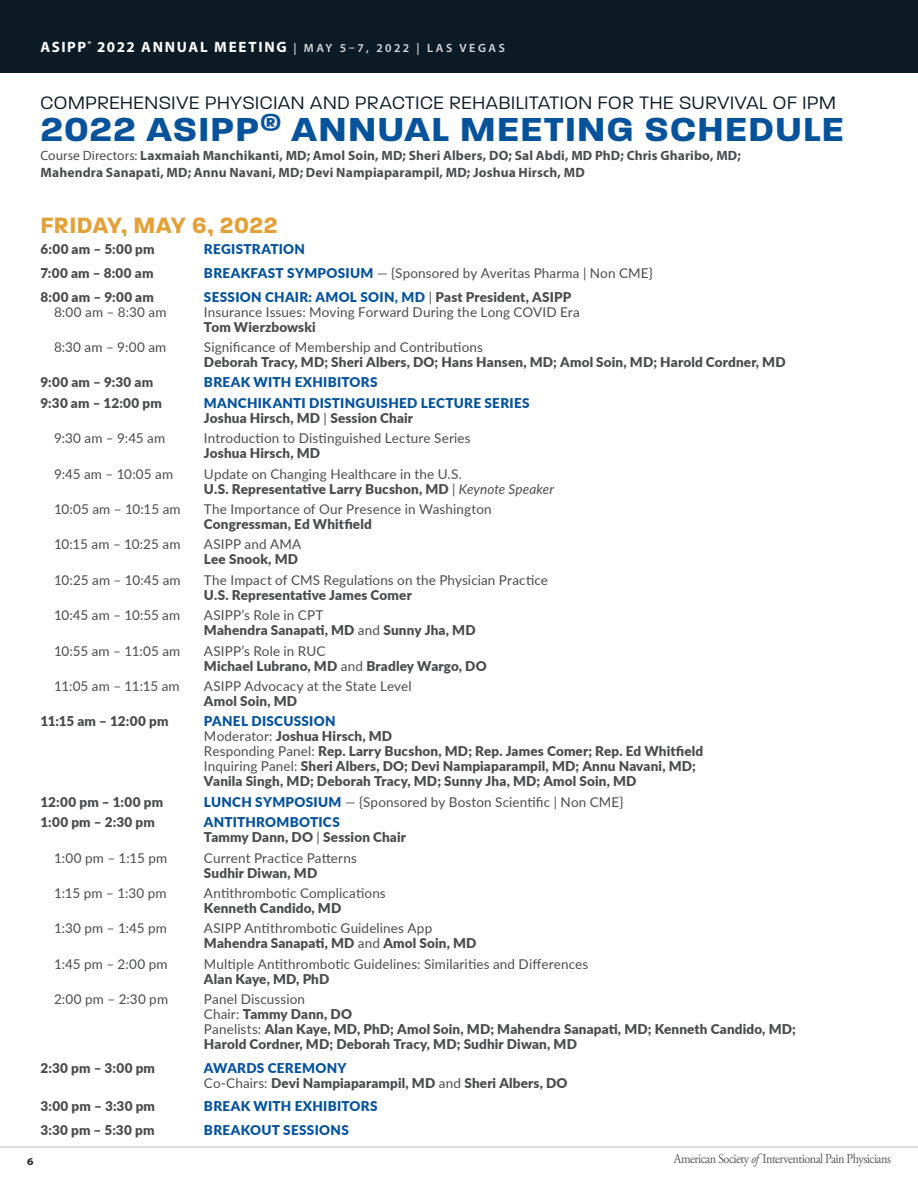
<style>
.page{position:relative;width:918px;height:1188px;background:#fff}
.page>*{position:absolute;margin:0;border:0;box-sizing:border-box;transform-origin:0 0}
.t1{font:700 36px "Paralucent";letter-spacing:.02em;color:#06539b;scale:1.1 1}
.t2{font:700 24px "Paralucent";letter-spacing:.02em;color:#e3a037}
.t3{font:300 19.5px "Paralucent";letter-spacing:.035em;color:#0d1b27}
.t4{font:700 15px "Myriad Pro";letter-spacing:.12em;color:#fff}
.t5{font:13.65px "Adobe Garamond Pro";letter-spacing:-.04em;color:#57585a;scale:.9 1}
.t6{font:900 13.5px/15px "Lato";letter-spacing:.01em;color:#4b4c4d}
.t7{font:13.5px/15px "Lato";letter-spacing:.01em;color:#4b4c4d}
.t8{font:900 13.5px/15px "Lato";letter-spacing:.02em;color:#06539b}
.t9{font:700 13.5px/16.5px "Myriad Pro";letter-spacing:.01em;color:#4b4c4d}
.t10{font:13.5px "Lato";letter-spacing:-.02em;color:#4b4c4d}
.t11{font:13.5px "Lato";letter-spacing:-.01em;color:#4b4c4d}
.t12{font:700 10.5px "Myriad Pro";color:#231f20;scale:1.1 1}
.s1{font-weight:600;font-size:12px;color:#d8d9db}
.s2{font-weight:400}
.s3{font-weight:900;color:#06539b}
.s4{font-weight:400;color:#4b4c4d}
.s5{color:#4b4c4d}
.s6{font-weight:900}
.s7{font-style:italic}
.s8{color:#06539b}
</style>
<div class="page">
<div style="left:0;top:0;width:918px;height:73px;background:#0d1b27"></div>
<hr style="left:0;top:1147px;width:918px;height:1px;background:#bcbdc0">
<p class="t4" style="left:40px;top:37px;width:466px">ASIPP<sup>®</sup> 2022 ANNUAL MEETING <span class="s1">| MAY 5–7, 2022 | LAS VEGAS</span></p>
<h3 class="t3" style="left:40px;top:91px;width:797px">COMPREHENSIVE PHYSICIAN AND PRACTICE REHABILITATION FOR THE SURVIVAL OF IPM</h3>
<h1 class="t1" style="left:40px;top:107px;width:732px">2022 ASIPP<sup>®</sup> ANNUAL MEETING SCHEDULE</h1>
<p class="t9" style="left:40px;top:147px;width:702px"><span class="s2">Course Directors:</span> Laxmaiah Manchikanti, MD; Amol Soin, MD; Sheri Albers, DO; Sal Abdi, MD PhD; Chris Gharibo, MD;<br>Mahendra Sanapati, MD; Annu Navani, MD; Devi Nampiaparampil, MD; Joshua Hirsch, MD</p>
<h2 class="t2" style="left:40px;top:211px;width:239px">FRIDAY, MAY 6, 2022</h2>
<p class="t6" style="left:40px;top:241px;width:116px">6:00 am – 5:00 pm</p>
<p class="t8" style="left:204px;top:241px;width:103px">REGISTRATION</p>
<p class="t6" style="left:40px;top:265px;width:115px">7:00 am – 8:00 am</p>
<p class="t7" style="left:204px;top:265px;width:450px"><span class="s3">BREAKFAST SYMPOSIUM</span> — {Sponsored by Averitas Pharma | Non CME}</p>
<p class="t6" style="left:41px;top:289px;width:115px">8:00 am – 9:00 am</p>
<p class="t8" style="left:204px;top:289px;width:369px">SESSION CHAIR: AMOL SOIN, MD <span class="s4">|</span> <span class="s5">Past President, ASIPP</span></p>
<p class="t7" style="left:54px;top:304px;width:114px">8:00 am – 8:30 am</p>
<p class="t7" style="left:204px;top:304px;width:377px">Insurance Issues: Moving Forward During the Long COVID Era</p>
<p class="t6" style="left:204px;top:319px;width:113px">Tom Wierzbowski</p>
<p class="t7" style="left:54px;top:339px;width:114px">8:30 am – 9:00 am</p>
<p class="t7" style="left:204px;top:339px;width:280px">Significance of Membership and Contributions</p>
<p class="t6" style="left:204px;top:354px;width:583px">Deborah Tracy, MD; Sheri Albers, DO; Hans Hansen, MD; Amol Soin, MD; Harold Cordner, MD</p>
<p class="t6" style="left:41px;top:374px;width:114px">9:00 am – 9:30 am</p>
<p class="t8" style="left:204px;top:374px;width:175px">BREAK WITH EXHIBITORS</p>
<p class="t6" style="left:41px;top:395px;width:123px">9:30 am – 12:00 pm</p>
<p class="t8" style="left:204px;top:395px;width:327px">MANCHIKANTI DISTINGUISHED LECTURE SERIES<br><span class="s5">Joshua Hirsch, MD</span> <span class="s4">|</span> <span class="s5">Session Chair</span></p>
<p class="t7" style="left:54px;top:430px;width:113px">9:30 am – 9:45 am</p>
<p class="t7" style="left:204px;top:430px;width:268px">Introduction to Distinguished Lecture Series</p>
<p class="t6" style="left:204px;top:445px;width:118px">Joshua Hirsch, MD</p>
<p class="t7" style="left:54px;top:466px;width:121px">9:45 am – 10:05 am</p>
<p class="t7" style="left:204px;top:466px;width:351px">Update on Changing Healthcare in the U.S.<br><span class="s6">U.S. Representative Larry Bucshon, MD</span> | <span class="s7">Keynote Speaker</span></p>
<p class="t7" style="left:54px;top:501px;width:128px">10:05 am – 10:15 am</p>
<p class="t7" style="left:204px;top:501px;width:289px">The Importance of Our Presence in Washington</p>
<p class="t6" style="left:204px;top:516px;width:169px">Congressman, Ed Whitfield</p>
<p class="t7" style="left:54px;top:536px;width:128px">10:15 am – 10:25 am</p>
<p class="t7" style="left:204px;top:536px;width:99px">ASIPP and AMA</p>
<p class="t6" style="left:204px;top:551px;width:96px">Lee Snook, MD</p>
<p class="t7" style="left:54px;top:572px;width:128px">10:25 am – 10:45 am</p>
<p class="t7" style="left:204px;top:572px;width:346px">The Impact of CMS Regulations on the Physician Practice</p>
<p class="t6" style="left:204px;top:587px;width:209px">U.S. Representative James Comer</p>
<p class="t10" style="left:54px;top:606px;width:128px">10:45 am – 10:55 am</p>
<p class="t6" style="left:204px;top:607px;width:273px"><span class="s2">ASIPP’s Role in CPT<br></span>Mahendra Sanapati, MD <span class="s2">and</span> Sunny Jha, MD</p>
<p class="t11" style="left:54px;top:641px;width:128px">10:55 am – 11:05 am</p>
<p class="t6" style="left:204px;top:643px;width:284px"><span class="s2">ASIPP’s Role in RUC<br></span>Michael Lubrano, MD <span class="s2">and</span> Bradley Wargo, DO</p>
<p class="t7" style="left:54px;top:678px;width:127px">11:05 am – 11:15 am</p>
<p class="t7" style="left:204px;top:678px;width:209px">ASIPP Advocacy at the State Level</p>
<p class="t6" style="left:204px;top:693px;width:95px">Amol Soin, MD</p>
<p class="t6" style="left:41px;top:713px;width:130px">11:15 am – 12:00 pm</p>
<p class="t6" style="left:204px;top:713px;width:501px"><span class="s8">PANEL DISCUSSION<br></span><span class="s2">Moderator:</span> Joshua Hirsch, MD<br><span class="s2">Responding Panel:</span> Rep. Larry Bucshon, MD; Rep. James Comer; Rep. Ed Whitfield <span class="s2">Inquiring Panel:</span> Sheri Albers, DO; Devi Nampiaparampil, MD; Annu Navani, MD; Vanila Singh, MD; Deborah Tracy, MD; Sunny Jha, MD; Amol Soin, MD</p>
<p class="t6" style="left:41px;top:794px;width:124px">12:00 pm – 1:00 pm</p>
<p class="t7" style="left:204px;top:794px;width:421px"><span class="s3">LUNCH SYMPOSIUM</span> — {Sponsored by Boston Scientific | Non CME}</p>
<p class="t6" style="left:41px;top:814px;width:116px">1:00 pm – 2:30 pm</p>
<p class="t6" style="left:204px;top:814px;width:203px"><span class="s8">ANTITHROMBOTICS<br></span>Tammy Dann, DO <span class="s2">|</span> Session Chair</p>
<p class="t7" style="left:54px;top:850px;width:115px">1:00 pm – 1:15 pm</p>
<p class="t7" style="left:204px;top:850px;width:154px">Current Practice Patterns</p>
<p class="t6" style="left:204px;top:865px;width:115px">Sudhir Diwan, MD</p>
<p class="t7" style="left:54px;top:885px;width:114px">1:15 pm – 1:30 pm</p>
<p class="t7" style="left:204px;top:885px;width:183px">Antithrombotic Complications</p>
<p class="t6" style="left:204px;top:900px;width:139px">Kenneth Candido, MD</p>
<p class="t7" style="left:54px;top:920px;width:114px">1:30 pm – 1:45 pm</p>
<p class="t7" style="left:204px;top:920px;width:274px">ASIPP Antithrombotic Guidelines App<br><span class="s6">Mahendra Sanapati, MD</span> and <span class="s6">Amol Soin, MD</span></p>
<p class="t7" style="left:54px;top:956px;width:115px">1:45 pm – 2:00 pm</p>
<p class="t7" style="left:204px;top:956px;width:386px">Multiple Antithrombotic Guidelines: Similarities and Differences</p>
<p class="t6" style="left:204px;top:971px;width:127px">Alan Kaye, MD, PhD</p>
<p class="t7" style="left:54px;top:991px;width:116px">2:00 pm – 2:30 pm</p>
<p class="t6" style="left:204px;top:991px;width:593px"><span class="s2">Panel Discussion<br>Chair:</span> Tammy Dann, DO<br><span class="s2">Panelists:</span> Alan Kaye, MD, PhD; Amol Soin, MD; Mahendra Sanapati, MD; Kenneth Candido, MD; Harold Cordner, MD; Deborah Tracy, MD; Sudhir Diwan, MD</p>
<p class="t6" style="left:41px;top:1060px;width:116px">2:30 pm – 3:00 pm</p>
<p class="t6" style="left:204px;top:1060px;width:365px"><span class="s8">AWARDS CEREMONY<br></span><span class="s2">Co-Chairs:</span> Devi Nampiaparampil, MD <span class="s2">and</span> Sheri Albers, DO</p>
<p class="t6" style="left:41px;top:1098px;width:116px">3:00 pm – 3:30 pm</p>
<p class="t8" style="left:204px;top:1098px;width:175px">BREAK WITH EXHIBITORS</p>
<p class="t6" style="left:41px;top:1122px;width:115px">3:30 pm – 5:30 pm</p>
<p class="t8" style="left:204px;top:1122px;width:146px">BREAKOUT SESSIONS</p>
<p class="t12" style="left:27px;top:1155px;width:7px">6</p>
<p class="t5" style="left:674px;top:1150px;width:243px">American Society <span class="s7">of</span> Interventional Pain Physicians</p>
</div>
